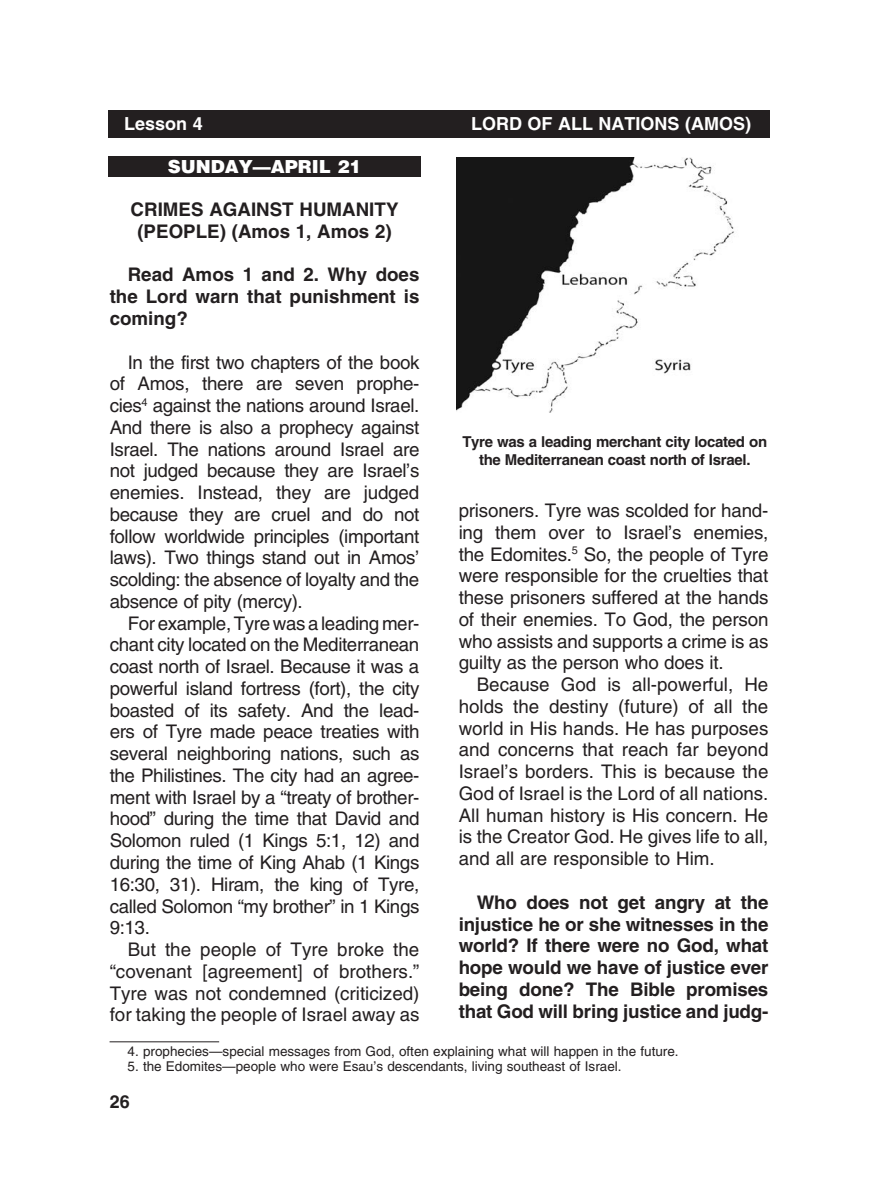
<style>
.page{position:relative;width:878px;height:1202px;background:#fff}
.page>*{position:absolute;margin:0;border:0;box-sizing:border-box;transform-origin:0 0}
._1-Body{font:18.75px/21.8px "Helvetica";letter-spacing:-.01em;color:#231f20;text-align:justify}
._2-Body_bold{font:700 18.75px/21.8px "Helvetica";letter-spacing:-.01em;color:#231f20;text-align:justify}
._5-subheads{font:700 18.75px/21.8px "Helvetica";color:#231f20;text-align:center}
.t1{font:700 18px "Helvetica";color:#fff}
.t2{font:900 18px "Helvetica";color:#fff}
.t3{font:700 18px "Helvetica";color:#231f20}
._8-captions{font:700 15px/18px "Helvetica";letter-spacing:-.02em;color:#231f20;text-align:center}
._6-Footnotes_rule{font:13.5px "Helvetica";color:#231f20}
._7-footnotes{font:13.5px "Helvetica";color:#231f20}
</style>
<div class="page">
<div style="left:108px;top:111px;width:662px;height:27px;background:#231f20"></div>
<div style="left:108px;top:157px;width:313px;height:20px;background:#231f20"></div>
<img style="left:457px;top:157px;width:277px;height:256px">
<hr style="left:110px;top:1041px;width:109px;height:1px;background:#231f20">
<p class="t1" style="left:124px;top:113px;width:80px">Lesson 4</p>
<p class="t1" style="left:471px;top:113px;width:282px">LORD OF ALL NATIONS (AMOS)</p>
<p class="t2" style="left:168px;top:155px;width:195px">SUNDAY—APRIL 21</p>
<p class="_5-subheads" style="left:131px;top:198px;width:269px">CRIMES AGAINST HUMANITY (PEOPLE) (Amos 1, Amos 2)</p>
<p class="_2-Body_bold" style="left:110px;top:264px;width:311px;text-indent:18px">Read Amos 1 and 2. Why does the Lord warn that punishment is coming?</p>
<p class="_1-Body" style="left:110px;top:351px;width:311px;text-align:left;text-indent:18px">In the first two chapters of the book of Amos, there are seven prophe&shy;cies<sup>4</sup> against the nations around Israel.<br>And there is also a prophecy against Israel. The nations around Israel are not judged because they are Israel’s enemies. Instead, they are judged because they are cruel and do not follow worldwide principles (important laws). Two things stand out in Amos’ scolding: the absence of loyalty and the absence of pity (mercy).</p>
<p class="_1-Body" style="left:110px;top:612px;width:311px;text-indent:18px">For example, Tyre was a leading mer&shy;chant city located on the Mediterranean coast north of Israel. Because it was a powerful island fortress (fort), the city boasted of its safety. And the lead&shy;ers of Tyre made peace treaties with several neighboring nations, such as the Philistines. The city had an agree&shy;ment with Israel by a “treaty of brother&shy;hood” during the time that David and Solomon ruled (1 Kings 5:1, 12) and during the time of King Ahab (1 Kings 16:30, 31). Hiram, the king of Tyre, called Solomon “my brother” in 1 Kings 9:13.</p>
<p class="_1-Body" style="left:110px;top:938px;width:311px;text-indent:18px">But the people of Tyre broke the “covenant [agreement] of brothers. ” Tyre was not condemned (criticized) for taking the people of Israel away as</p>
<p class="_8-captions" style="left:462px;top:433px;width:306px">Tyre was a leading merchant city located on the Mediterranean coast north of Israel.</p>
<p class="_1-Body" style="left:458px;top:499px;width:311px">prisoners. Tyre was scolded for hand&shy;ing them over to Israel’s enemies, the Edomites. <sup>5</sup> So, the people of Tyre were responsible for the cruelties that these prisoners suffered at the hands of their enemies. To God, the person who assists and supports a crime is as guilty as the person who does it.</p>
<p class="_1-Body" style="left:458px;top:673px;width:311px;text-align:left;text-indent:18px">Because God is all-powerful, He holds the destiny (future) of all the world in His hands. He has purposes and concerns that reach far beyond Israel’s borders. This is because the God of Israel is the Lord of all nations.<br>All human history is His concern. He is the Creator God. He gives life to all, and all are responsible to Him.</p>
<p class="_2-Body_bold" style="left:458px;top:891px;width:311px;text-indent:18px">Who does not get angry at the injustice he or she witnesses in the world? If there were no God, what hope would we have of justice ever being done? The Bible promises that God will bring justice and judg-</p>
<p class="_6-Footnotes_rule" style="left:128px;top:1043px;width:550px">4. prophecies—special messages from God, often explaining what will happen in the future.</p>
<p class="_7-footnotes" style="left:128px;top:1058px;width:493px">5. the Edomites—people who were Esau’s descendants, living southeast of Israel.</p>
<p class="t3" style="left:110px;top:1090px;width:22px">26</p>
</div>
